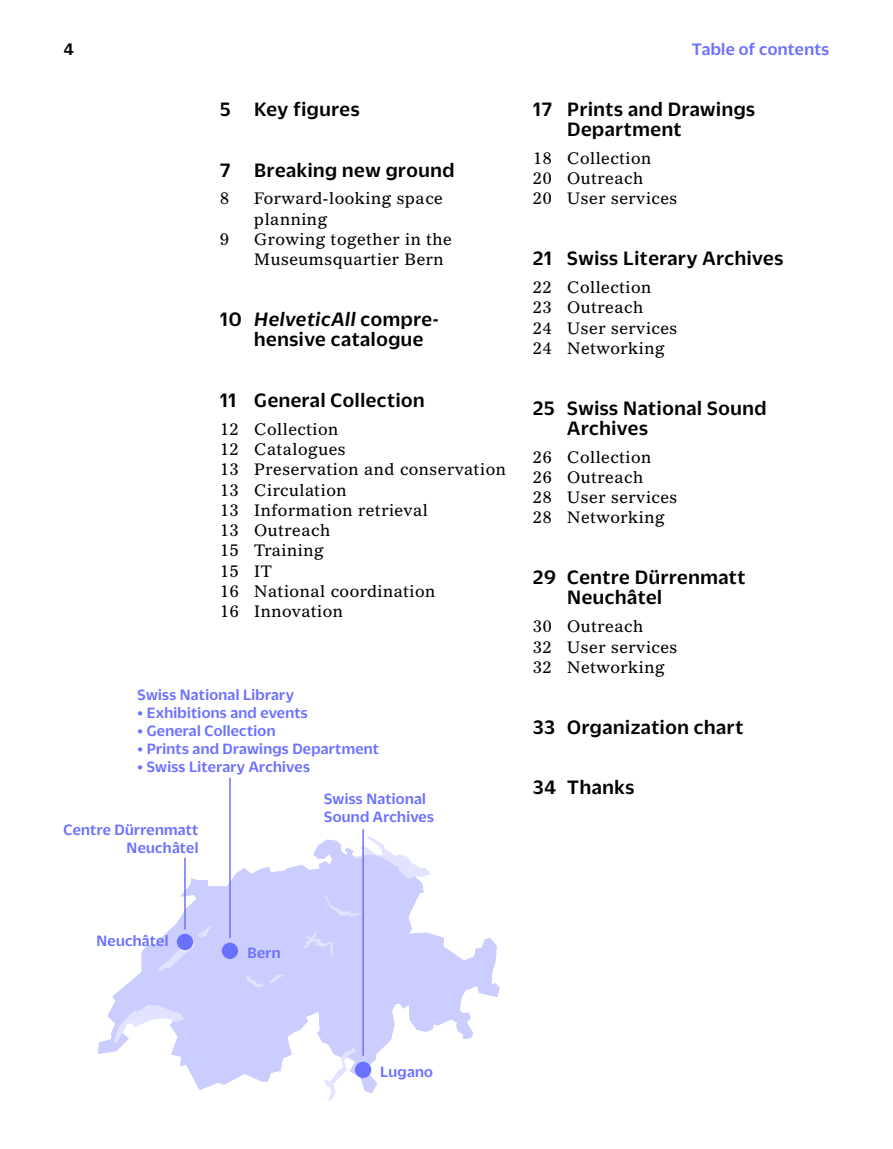
<style>
.page{position:relative;width:893px;height:1149px;background:#fff}
.page>*{position:absolute;margin:0;border:0;box-sizing:border-box;transform-origin:0 0}
.t1{font:500 21px/20.2px "Duplicate Sans";letter-spacing:.03em;color:#000}
.t2{font:500 18px "Duplicate Sans";letter-spacing:.02em;color:#6b71ff}
.t3{font:500 18px "Duplicate Sans";color:#000}
.t4{font:16.2px/20.2px "Gazette LT Std";letter-spacing:.03em;color:#000}
._7_BU{font:500 16.2px "Duplicate Sans";letter-spacing:.02em;color:#6b71ff}
.s1{font-style:italic}
</style>
<div class="page">
<svg style="left:112px;top:839px;width:388px;height:253px;fill:#cbcdff"></svg>
<svg style="left:353px;top:836px;width:78px;height:42px"></svg>
<svg style="left:98px;top:1004px;width:86px;height:49px"></svg>
<svg style="left:324px;top:1047px;width:32px;height:53px"></svg>
<svg style="left:325px;top:894px;width:36px;height:23px"></svg>
<svg style="left:303px;top:930px;width:31px;height:26px"></svg>
<svg style="left:159px;top:925px;width:53px;height:45px;background:#cfd1ff"></svg>
<svg style="left:246px;top:973px;width:38px;height:13px"></svg>
<div style="left:177px;top:933px;width:16px;height:16px;background:#6b71ff;border-radius:50%"></div>
<div style="left:222px;top:942px;width:16px;height:16px;background:#6b71ff;border-radius:50%"></div>
<div style="left:355px;top:1061px;width:16px;height:16px;background:#6b71ff;border-radius:50%"></div>
<hr style="left:229px;top:777px;width:2px;height:160px;background:#6b71ff">
<hr style="left:184px;top:857px;width:2px;height:72px;background:#6b71ff">
<hr style="left:362px;top:829px;width:2px;height:226px;background:#6b71ff">
<p class="t3" style="left:64px;top:37px;width:11px">4</p>
<p class="t2" style="left:692px;top:37px;width:139px">Table of contents</p>
<p class="t1" style="left:220px;top:97px;width:141px">5 Key figures</p>
<p class="t1" style="left:220px;top:158px;width:236px">7 Breaking new ground</p>
<p class="t4" style="left:220px;top:188px;width:10px">8</p>
<p class="t4" style="left:254px;top:188px;width:190px">Forward-looking space planning</p>
<p class="t4" style="left:220px;top:229px;width:10px">9</p>
<p class="t4" style="left:254px;top:229px;width:199px">Growing together in the<br>Museumsquartier Bern</p>
<p class="t1" style="left:254px;top:307px;width:186px;text-indent:-34px">10 <span class="s1">HelveticAll</span> compre&shy;hensive catalogue</p>
<p class="t1" style="left:220px;top:388px;width:206px">11 General Collection</p>
<p class="t4" style="left:220px;top:418px;width:120px">12 Collection</p>
<p class="t4" style="left:220px;top:439px;width:127px">12 Catalogues</p>
<p class="t4" style="left:220px;top:459px;width:287px">13 Preservation and conservation</p>
<p class="t4" style="left:220px;top:479px;width:128px">13 Circulation</p>
<p class="t4" style="left:220px;top:499px;width:209px">13 Information retrieval</p>
<p class="t4" style="left:220px;top:520px;width:111px">13 Outreach</p>
<p class="t4" style="left:220px;top:540px;width:105px">15 Training</p>
<p class="t4" style="left:220px;top:560px;width:53px">15 IT</p>
<p class="t4" style="left:220px;top:580px;width:217px">16 National coordination</p>
<p class="t4" style="left:220px;top:601px;width:124px">16 Innovation</p>
<p class="_7_BU" style="left:138px;top:683px;width:158px">Swiss National Library</p>
<p class="_7_BU" style="left:138px;top:701px;width:172px">• Exhibitions and events</p>
<p class="_7_BU" style="left:138px;top:719px;width:139px">• General Collection</p>
<p class="_7_BU" style="left:138px;top:737px;width:243px">• Prints and Drawings Department</p>
<p class="_7_BU" style="left:138px;top:755px;width:174px">• Swiss Literary Archives</p>
<p class="_7_BU" style="left:324px;top:787px;width:103px">Swiss National</p>
<p class="_7_BU" style="left:324px;top:805px;width:111px">Sound Archives</p>
<p class="_7_BU" style="left:64px;top:818px;width:136px">Centre Dürrenmatt</p>
<p class="_7_BU" style="left:127px;top:836px;width:73px">Neuchâtel</p>
<p class="t1" style="left:567px;top:97px;width:189px;text-indent:-34px">17 Prints and Drawings<br>Department</p>
<p class="t4" style="left:533px;top:148px;width:120px">18 Collection</p>
<p class="t4" style="left:533px;top:168px;width:111px">20 Outreach</p>
<p class="t4" style="left:533px;top:188px;width:146px">20 User services</p>
<p class="t1" style="left:533px;top:246px;width:252px">21 Swiss Literary Archives</p>
<p class="t4" style="left:533px;top:277px;width:120px">22 Collection</p>
<p class="t4" style="left:533px;top:297px;width:111px">23 Outreach</p>
<p class="t4" style="left:533px;top:317px;width:146px">24 User services</p>
<p class="t4" style="left:533px;top:337px;width:133px">24 Networking</p>
<p class="t1" style="left:567px;top:396px;width:201px;text-indent:-34px">25 Swiss National Sound<br>Archives</p>
<p class="t4" style="left:533px;top:446px;width:120px">26 Collection</p>
<p class="t4" style="left:533px;top:466px;width:111px">26 Outreach</p>
<p class="t4" style="left:533px;top:487px;width:146px">28 User services</p>
<p class="t4" style="left:533px;top:507px;width:133px">28 Networking</p>
<p class="t1" style="left:567px;top:565px;width:180px;text-indent:-34px">29 Centre Dürrenmatt<br>Neuchâtel</p>
<p class="t4" style="left:533px;top:616px;width:111px">30 Outreach</p>
<p class="t4" style="left:533px;top:636px;width:146px">32 User services</p>
<p class="t4" style="left:533px;top:656px;width:133px">32 Networking</p>
<p class="t1" style="left:533px;top:714px;width:212px">33 Organization chart</p>
<p class="t1" style="left:533px;top:775px;width:102px">34 Thanks</p>
<p class="_7_BU" style="left:97px;top:929px;width:73px">Neuchâtel</p>
<p class="_7_BU" style="left:248px;top:941px;width:35px">Bern</p>
<p class="_7_BU" style="left:380px;top:1060px;width:54px">Lugano</p>
</div>
